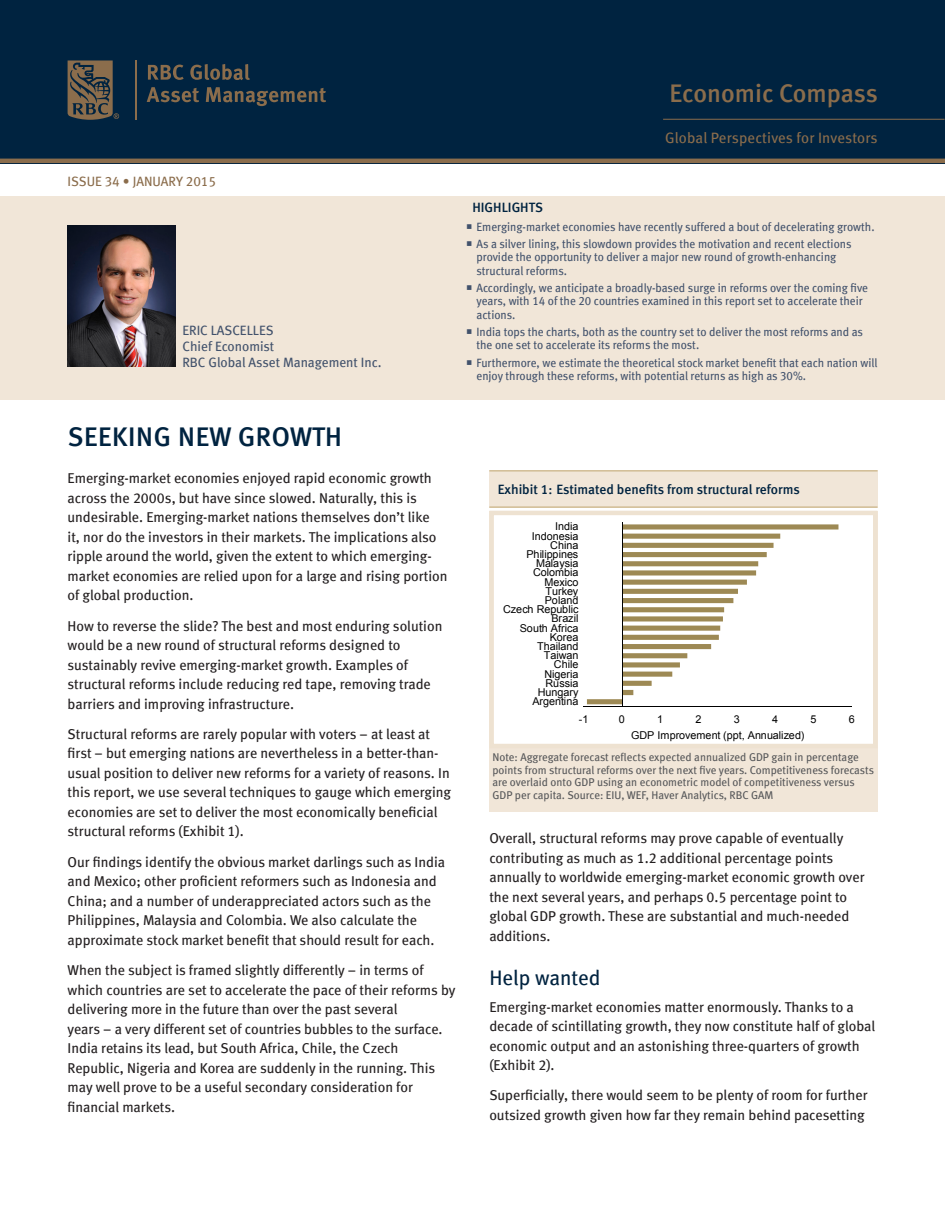
<style>
.page{position:relative;width:945px;height:1215px;background:#fff}
.page>*{position:absolute;margin:0;border:0;box-sizing:border-box;transform-origin:0 0}
.Paragraph_Style_3{font:27px "Meta Medium LF Caps";color:#002340}
.t1{font:25.5px "Meta Medium LF";color:#8b6d4c}
.Subtitles{font:21px "Meta Book LF";color:#002340}
.t2{font:15px "Meta Book LF";letter-spacing:.005em;color:#8b6d4c}
.Copy{font:14.25px/19.5px "Meta Book LF";color:#231f20}
.t3{font:13.5px/16.2px "Meta Book LF";color:#42526c}
.ex_1-9{font:13.5px "Meta Medium LF";color:#002340}
.date{font:13.5px "Meta Book LF";color:#8b6d4c}
.HIGHLIGHTS{font:13.5px "Meta Medium LF";color:#002340}
.t4{font:12px/13.5px "Meta Book LF";color:#42526c;scale:.96 1}
.Source{font:11.25px/12.8px "Meta Book LF";color:#57585a}
.t5{font:10.8px "Arial";letter-spacing:-.005em;color:#000}
</style>
<div class="page">
<div style="left:0;top:0;width:945px;height:163px;background:#002340"></div>
<hr style="left:135px;top:61px;width:2px;height:59px;background:#8b6d4c">
<svg style="left:148px;top:65px;width:36px;height:15px"></svg>
<svg style="left:190px;top:64px;width:60px;height:16px"></svg>
<svg style="left:147px;top:87px;width:52px;height:15px"></svg>
<svg style="left:206px;top:87px;width:120px;height:19px"></svg>
<svg style="left:68px;top:60px;width:51px;height:60px"></svg>
<hr style="left:0;top:159px;width:945px;height:4px;background:#8b6d4c">
<hr style="left:663px;top:119px;width:282px;height:1px;background:#8b6d4c">
<div style="left:489px;top:511px;width:389px;height:300px;background:#f1e6d8"></div>
<div style="left:0;top:197px;width:945px;height:203px;background:#f1e6d8"></div>
<img style="left:68px;top:225px;width:108px;height:142px">
<div style="left:492px;top:513px;width:383px;height:233px;background:#fff"></div>
<svg style="left:587px;top:524px;width:251px;height:180px"></svg>
<hr style="left:584px;top:706px;width:268px;height:1px;background:#000">
<hr style="left:622px;top:522px;width:1px;height:184px;background:#000">
<div style="left:489px;top:511px;width:389px;height:237px;border:4px solid #eee2d1"></div>
<div style="left:489px;top:470px;width:389px;height:38px;background:#f1e6d8"></div>
<hr style="left:489px;top:470px;width:389px;height:2px;background:#d1bd95">
<hr style="left:489px;top:506px;width:389px;height:2px;background:#d1bd95">
<p class="date" style="left:68px;top:173px;width:150px">ISSUE 34 • JANUARY 2015</p>
<p class="t3" style="left:182px;top:322px;width:93px">ERIC LASCELLES<br>Chief Economist</p>
<p class="t3" style="left:182px;top:354px;width:201px">RBC Global Asset Management Inc.</p>
<p class="Paragraph_Style_3" style="left:67px;top:421px;width:276px">SEEKING NEW GROWTH</p>
<p class="Copy" style="left:68px;top:468px;width:382px">Emerging-market economies enjoyed rapid economic growth across the 2000s, but have since slowed. Naturally, this is undesirable. Emerging-market nations themselves don’t like<br>it, nor do the investors in their markets. The implications also ripple around the world, given the extent to which emerging&shy;market economies are relied upon for a large and rising portion of global production.</p>
<p class="Copy" style="left:68px;top:616px;width:376px">How to reverse the slide? The best and most enduring solution would be a new round of structural reforms designed to sustainably revive emerging-market growth. Examples of structural reforms include reducing red tape, removing trade barriers and improving infrastructure.</p>
<p class="Copy" style="left:68px;top:724px;width:385px">Structural reforms are rarely popular with voters – at least at first – but emerging nations are nevertheless in a better-than&shy;usual position to deliver new reforms for a variety of reasons. In this report, we use several techniques to gauge which emerging economies are set to deliver the most economically beneficial structural reforms (Exhibit 1).</p>
<p class="Copy" style="left:68px;top:852px;width:379px">Our findings identify the obvious market darlings such as India and Mexico; other proficient reformers such as Indonesia and China; and a number of underappreciated actors such as the Philippines, Malaysia and Colombia. We also calculate the approximate stock market benefit that should result for each.</p>
<p class="Copy" style="left:68px;top:960px;width:389px">When the subject is framed slightly differently – in terms of which countries are set to accelerate the pace of their reforms by delivering more in the future than over the past several<br>years – a very different set of countries bubbles to the surface.<br>India retains its lead, but South Africa, Chile, the Czech Republic, Nigeria and Korea are suddenly in the running. This may well prove to be a useful secondary consideration for financial markets.</p>
<p class="HIGHLIGHTS" style="left:472px;top:200px;width:72px">HIGHLIGHTS</p>
<h2 class="t1" style="left:670px;top:78px;width:210px">Economic Compass</h2>
<p class="t2" style="left:665px;top:129px;width:214px">Global Perspectives for Investors</p>
<p class="t4" style="left:477px;top:220px;width:416px">Emerging-market economies have recently suffered a bout of decelerating growth.</p>
<p class="t4" style="left:477px;top:237px;width:392px">As a silver lining, this slowdown provides the motivation and recent elections provide the opportunity to deliver a major new round of growth-enhancing structural reforms.</p>
<p class="t4" style="left:477px;top:281px;width:409px">Accordingly, we anticipate a broadly-based surge in reforms over the coming five years, with 14 of the 20 countries examined in this report set to accelerate their actions.</p>
<p class="t4" style="left:477px;top:325px;width:404px">India tops the charts, both as the country set to deliver the most reforms and as the one set to accelerate its reforms the most.</p>
<p class="t4" style="left:477px;top:355px;width:419px">Furthermore, we estimate the theoretical stock market benefit that each nation will enjoy through these reforms, with potential returns as high as 30%.</p>
<p class="ex_1-9" style="left:498px;top:482px;width:304px">Exhibit 1: Estimated benefits from structural reforms</p>
<p class="t5" style="left:555px;top:520px;width:25px">India</p>
<p class="t5" style="left:532px;top:529px;width:48px">Indonesia</p>
<p class="t5" style="left:550px;top:538px;width:30px">China</p>
<p class="t5" style="left:526px;top:547px;width:53px">Philippines</p>
<p class="t5" style="left:536px;top:556px;width:44px">Malaysia</p>
<p class="t5" style="left:533px;top:566px;width:47px">Colombia</p>
<p class="t5" style="left:544px;top:575px;width:36px">Mexico</p>
<p class="t5" style="left:546px;top:584px;width:34px">Turkey</p>
<p class="t5" style="left:545px;top:593px;width:35px">Poland</p>
<p class="t5" style="left:503px;top:602px;width:77px">Czech Republic</p>
<p class="t5" style="left:552px;top:612px;width:28px">Brazil</p>
<p class="t5" style="left:520px;top:621px;width:60px">South Africa</p>
<p class="t5" style="left:550px;top:630px;width:30px">Korea</p>
<p class="t5" style="left:537px;top:639px;width:43px">Thailand</p>
<p class="t5" style="left:544px;top:648px;width:36px">Taiwan</p>
<p class="t5" style="left:554px;top:658px;width:26px">Chile</p>
<p class="t5" style="left:544px;top:667px;width:36px">Nigeria</p>
<p class="t5" style="left:546px;top:676px;width:34px">Russia</p>
<p class="t5" style="left:538px;top:685px;width:42px">Hungary</p>
<p class="t5" style="left:532px;top:694px;width:48px">Argentina</p>
<p class="t5" style="left:579px;top:712px;width:11px">-1</p>
<p class="t5" style="left:619px;top:712px;width:8px">0</p>
<p class="t5" style="left:657px;top:712px;width:8px">1</p>
<p class="t5" style="left:696px;top:712px;width:8px">2</p>
<p class="t5" style="left:734px;top:712px;width:8px">3</p>
<p class="t5" style="left:772px;top:712px;width:8px">4</p>
<p class="t5" style="left:811px;top:712px;width:8px">5</p>
<p class="t5" style="left:849px;top:712px;width:8px">6</p>
<p class="t5" style="left:631px;top:728px;width:175px">GDP Improvement (ppt, Annualized)</p>
<p class="Source" style="left:492px;top:750px;width:383px">Note: Aggregate forecast reflects expected annualized GDP gain in percentage points from structural reforms over the next five years. Competitiveness forecasts are overlaid onto GDP using an econometric model of competitiveness versus GDP per capita. Source: EIU, WEF, Haver Analytics, RBC GAM</p>
<p class="Copy" style="left:489px;top:828px;width:377px">Overall, structural reforms may prove capable of eventually contributing as much as 1.2 additional percentage points annually to worldwide emerging-market economic growth over the next several years, and perhaps 0.5 percentage point to global GDP growth. These are substantial and much-needed additions.</p>
<p class="Subtitles" style="left:489px;top:966px;width:113px">Help wanted</p>
<p class="Copy" style="left:489px;top:997px;width:387px">Emerging-market economies matter enormously. Thanks to a decade of scintillating growth, they now constitute half of global economic output and an astonishing three-quarters of growth (Exhibit 2).</p>
<p class="Copy" style="left:489px;top:1085px;width:380px">Superficially, there would seem to be plenty of room for further outsized growth given how far they remain behind pacesetting</p>
</div>
